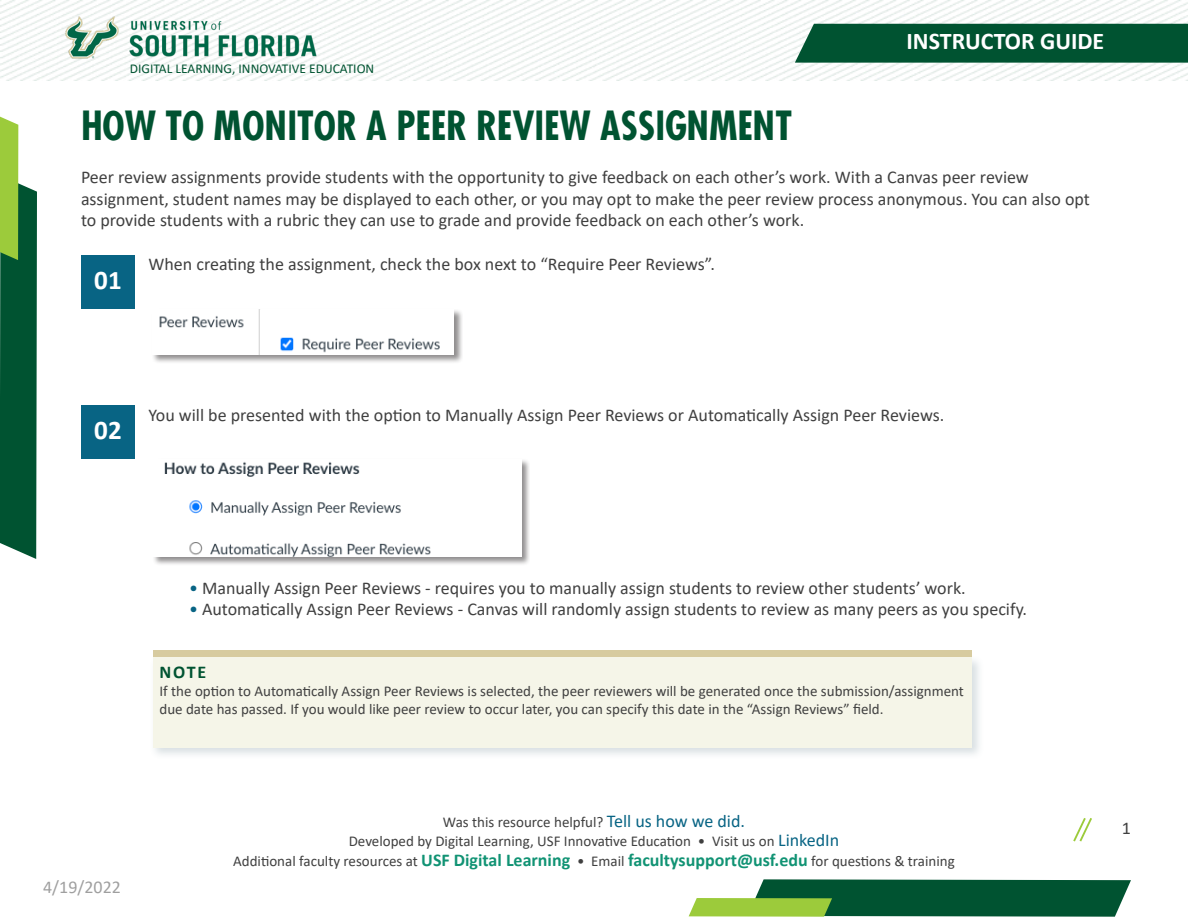
<style>
.page{position:relative;width:1188px;height:918px;background:#fff}
.page>*{position:absolute;margin:0;border:0;box-sizing:border-box;transform-origin:0 0}
.t1{font:700 condensed 39px "Futura";color:#005331}
.t2{font:700 27px "Calibri";color:#fff}
.t3{font:700 24px "Calibri";color:#fff}
.t4{font:18px/21.6px "Calibri";color:#404040}
.t5{font:700 18px "Calibri";color:#005331}
.Notes_Content{font:15px/18px "Calibri";color:#404040}
.Footer_text{font:15px "Calibri";color:#404040}
.t6{font:13.5px "Calibri";color:#005331}
.s1{color:#086484}
.s2{font-size:18px;color:#086484}
.s3{font-weight:700;font-size:18px;color:#119374}
</style>
<div class="page">
<img style="left:0;top:0;width:1188px;height:81px">
<div style="left:795px;top:24px;width:393px;height:39px;background:#005331"></div>
<img style="left:43px;top:1px;width:285px;height:63px">
<svg style="left:1073px;top:818px;width:19px;height:24px"></svg>
<svg style="left:0;top:117px;width:37px;height:442px;background:#347849"></svg>
<svg style="left:689px;top:879px;width:442px;height:38px;background:#397b4d"></svg>
<div style="left:81px;top:255px;width:54px;height:54px;background:#086484"></div>
<div style="left:81px;top:405px;width:54px;height:54px;background:#086484"></div>
<div style="left:152px;top:458px;width:378px;height:108px;background:#231f20;opacity:.5"></div>
<img style="left:153px;top:459px;width:368px;height:97px">
<div style="left:152px;top:308px;width:311px;height:56px;background:#231f20;opacity:.5"></div>
<img style="left:153px;top:309px;width:301px;height:45px">
<div style="left:150px;top:654px;width:834px;height:106px;background:#7f969f;opacity:.3"></div>
<div style="left:153px;top:657px;width:818px;height:91px;background:#f5f5e8"></div>
<div style="left:153px;top:650px;width:818px;height:7px;background:#d7cb9f"></div>
<p class="t6" style="left:130px;top:59px;width:246px">DIGITAL LEARNING, INNOVATIVE EDUCATION</p>
<p class="t3" style="left:907px;top:24px;width:199px">INSTRUCTOR GUIDE</p>
<p class="t1" style="left:81px;top:100px;width:713px">HOW TO MONITOR A PEER REVIEW ASSIGNMENT</p>
<p class="t4" style="left:81px;top:166px;width:1010px">Peer review assignments provide students with the opportunity to give feedback on each other’s work. With a Canvas peer review assignment, student names may be displayed to each other, or you may opt to make the peer review process anonymous. You can also opt to provide students with a rubric they can use to grade and provide feedback on each other’s work.</p>
<p class="t4" style="left:148px;top:252px;width:568px">When creating the assignment, check the box next to “Require Peer Reviews”.</p>
<p class="t2" style="left:94px;top:261px;width:29px">01</p>
<p class="t2" style="left:94px;top:411px;width:29px">02</p>
<p class="t4" style="left:148px;top:403px;width:797px">You will be presented with the option to Manually Assign Peer Reviews or Automatically Assign Peer Reviews.</p>
<p class="t4" style="left:43px;top:876px;width:79px">4/19/2022</p>
<p class="t4" style="left:189px;top:576px;width:778px"><span class="s1">•</span> Manually Assign Peer Reviews - requires you to manually assign students to review other students’ work.</p>
<p class="t4" style="left:189px;top:598px;width:840px"><span class="s1">•</span> Automatically Assign Peer Reviews - Canvas will randomly assign students to review as many peers as you specify.</p>
<p class="t5" style="left:160px;top:659px;width:48px">NOTE</p>
<p class="Notes_Content" style="left:160px;top:681px;width:806px">If the option to Automatically Assign Peer Reviews is selected, the peer reviewers will be generated once the submission/assignment due date has passed. If you would like peer review to occur later, you can specify this date in the “Assign Reviews” field.</p>
<p class="Footer_text" style="left:443px;top:812px;width:304px">Was this resource helpful? <span class="s2">Tell us how we did.</span></p>
<p class="Footer_text" style="left:349px;top:831px;width:492px">Developed by Digital Learning, USF Innovative Education • Visit us on <span class="s2">LinkedIn</span></p>
<p class="Footer_text" style="left:233px;top:851px;width:723px">Additional faculty resources at <span class="s3">USF Digital Learning</span> • Email <span class="s3">facultysupport@usf.edu</span> for questions &amp; training</p>
<p class="t4" style="left:1122px;top:817px;width:11px">1</p>
</div>
